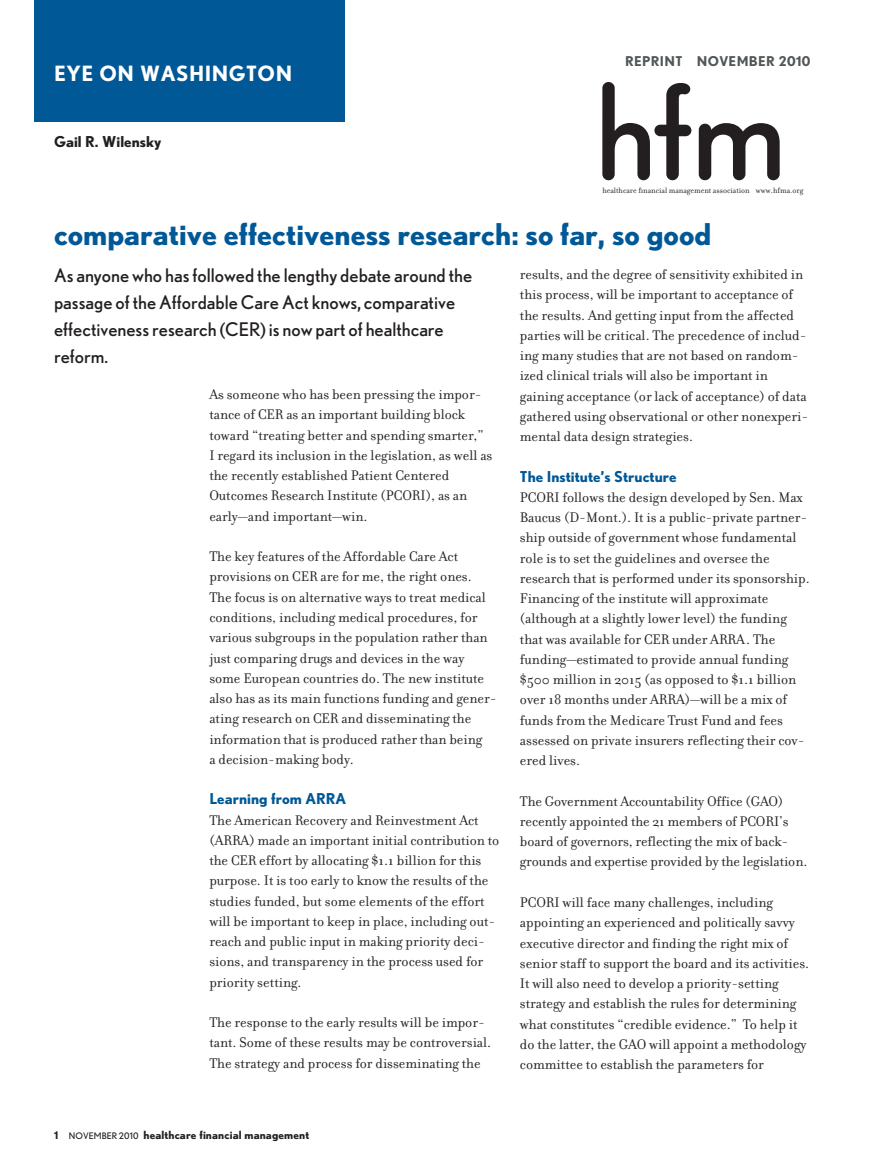
<style>
.page{position:relative;width:878px;height:1175px;background:#fff}
.page>*{position:absolute;margin:0;border:0;box-sizing:border-box;transform-origin:0 0}
.t1{font:700 30px "Nobel";color:#005897}
.t2{font:700 21px "Nobel";letter-spacing:.025em;color:#fff}
.t3{font:18.75px/27px "Nobel";color:#231f20}
.t4{font:15px/20.2px "Filosofia";color:#231f20}
.t5{font:700 15px "Nobel";color:#005897}
.t6{font:700 15px "Nobel";color:#231f20}
.t7{font:700 13.5px "Nobel";letter-spacing:.025em;color:#515659}
.t8{font:700 11.25px "Nobel";letter-spacing:.01em;color:#231f20}
.t9{font:8.4px "Filosofia";color:#231f20}
.s1{font-size:10.5px}
.s2{font-weight:400;font-size:9px}
</style>
<div class="page">
<div style="left:34px;top:0;width:310px;height:122px;background:#005897"></div>
<svg style="left:602px;top:82px;width:89px;height:98px"></svg>
<svg style="left:698px;top:123px;width:81px;height:57px"></svg>
<h2 class="t2" style="left:54px;top:62px;width:240px">EYE ON WASHINGTON</h2>
<p class="t6" style="left:54px;top:133px;width:109px">Gail R. Wilensky</p>
<p class="t7" style="left:625px;top:53px;width:187px">REPRINT NOVEMBER 2010</p>
<p class="t9" style="left:602px;top:185px;width:202px">healthcare financial management association www.hfma.org</p>
<h1 class="t1" style="left:54px;top:217px;width:658px">comparative effectiveness research: so far, so good</h1>
<p class="t3" style="left:54px;top:262px;width:419px">As anyone who has followed the lengthy debate around the passage of the Affordable Care Act knows, comparative effectiveness research (CER) is now part of healthcare reform.</p>
<p class="t4" style="left:209px;top:384px;width:284px">As someone who has been pressing the impor&shy;tance of CER as an important building block toward “treating better and spending smarter,” I regard its inclusion in the legislation, as well as the recently established Patient Centered Outcomes Research Institute (PCORI), as an early—and important—win.</p>
<p class="t4" style="left:209px;top:546px;width:289px">The key features of the Affordable Care Act provisions on CER are for me, the right ones.<br>The focus is on alternative ways to treat medical conditions, including medical procedures, for various subgroups in the population rather than just comparing drugs and devices in the way some European countries do. The new institute also has as its main functions funding and gener&shy;ating research on CER and disseminating the information that is produced rather than being<br>a decision-making body.</p>
<p class="t5" style="left:209px;top:790px;width:138px">Learning from ARRA</p>
<p class="t4" style="left:209px;top:809px;width:291px">The American Recovery and Reinvestment Act (ARRA) made an important initial contribution to the CER effort by allocating $1.1 billion for this purpose. It is too early to know the results of the studies funded, but some elements of the effort will be important to keep in place, including out&shy;reach and public input in making priority deci&shy;sions, and transparency in the process used for priority setting.</p>
<p class="t4" style="left:209px;top:1011px;width:283px">The response to the early results will be impor&shy;tant. Some of these results may be controversial.<br>The strategy and process for disseminating the</p>
<p class="t4" style="left:520px;top:264px;width:290px">results, and the degree of sensitivity exhibited in this process, will be important to acceptance of the results. And getting input from the affected parties will be critical. The precedence of includ&shy;ing many studies that are not based on random&shy;ized clinical trials will also be important in gaining acceptance (or lack of acceptance) of data gathered using observational or other nonexperi&shy;mental data design strategies.</p>
<p class="t5" style="left:520px;top:467px;width:158px">The Institute’s Structure</p>
<p class="t4" style="left:520px;top:486px;width:291px">PCORI follows the design developed by Sen. Max Baucus (D-Mont.). It is a public-private partner&shy;ship outside of government whose fundamental role is to set the guidelines and oversee the research that is performed under its sponsorship.<br>Financing of the institute will approximate (although at a slightly lower level) the funding that was available for CER under ARRA. The funding—estimated to provide annual funding $500 million in 2015 (as opposed to $1.1 billion over 18 months under ARRA)—will be a mix of funds from the Medicare Trust Fund and fees assessed on private insurers reflecting their cov&shy;ered lives.</p>
<p class="t4" style="left:520px;top:790px;width:289px">The Government Accountability Office (GAO) recently appointed the 21 members of PCORI’s board of governors, reflecting the mix of back&shy;grounds and expertise provided by the legislation.</p>
<p class="t4" style="left:520px;top:891px;width:291px">PCORI will face many challenges, including appointing an experienced and politically savvy executive director and finding the right mix of senior staff to support the board and its activities.<br>It will also need to develop a priority-setting strategy and establish the rules for determining what constitutes “credible evidence.” To help it do the latter, the GAO will appoint a methodology committee to establish the parameters for</p>
<p class="t8" style="left:54px;top:1128px;width:257px"><span class="s1">1</span> <span class="s2">NOVEMBER 2010</span> healthcare financial management</p>
</div>
